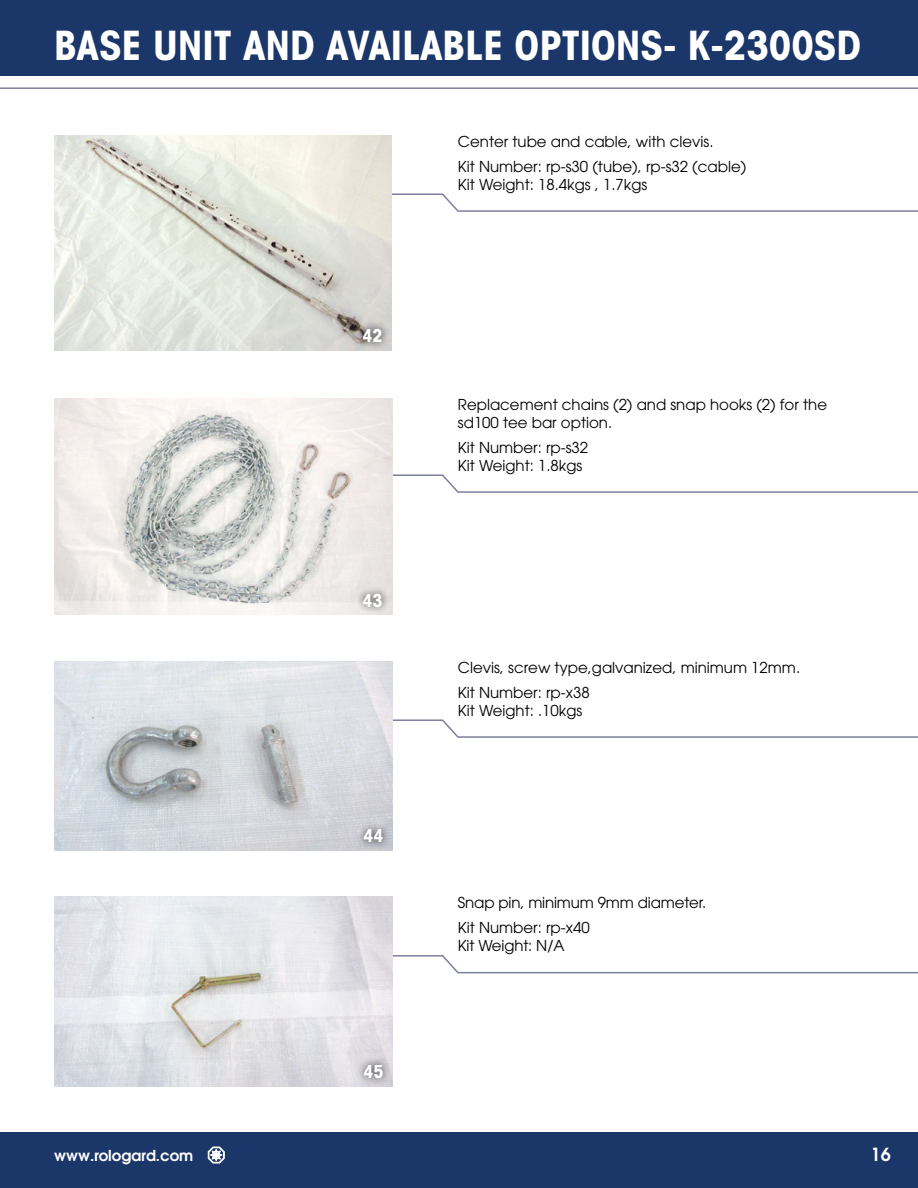
<style>
.page{position:relative;width:918px;height:1188px;background:#fff}
.page>*{position:absolute;margin:0;border:0;box-sizing:border-box;transform-origin:0 0}
.t1{font:700 condensed 40.5px "Avant Garde";color:#fff}
.t2{font:700 condensed 18px "Avant Garde";color:#fff}
.t3{font:600 18px "Avant Garde";color:#fff}
.t4{font:15px/24.8px "Avant Garde";color:#000}
.t5{font:600 15px "Avant Garde";color:#fff}
</style>
<div class="page">
<div style="left:0;top:1132px;width:918px;height:56px;background:#1b3668"></div>
<svg style="left:208px;top:1147px;width:17px;height:16px"></svg>
<div style="left:0;top:0;width:918px;height:76px;background:#1b3668"></div>
<hr style="left:0;top:87px;width:918px;height:2px;background:#7c7e9f">
<svg style="left:392px;top:193px;width:526px;height:19px"></svg>
<img style="left:54px;top:135px;width:338px;height:215px">
<svg style="left:392px;top:474px;width:526px;height:20px"></svg>
<img style="left:54px;top:398px;width:338px;height:217px">
<svg style="left:393px;top:719px;width:525px;height:19px"></svg>
<img style="left:54px;top:661px;width:339px;height:190px">
<svg style="left:393px;top:955px;width:525px;height:19px"></svg>
<img style="left:54px;top:897px;width:339px;height:189px">
<div style="left:355px;top:321px;width:34px;height:29px;background:#000;opacity:.75"></div>
<div style="left:355px;top:586px;width:35px;height:28px;background:#000;opacity:.75"></div>
<div style="left:356px;top:821px;width:34px;height:29px;background:#000;opacity:.75"></div>
<div style="left:356px;top:1056px;width:35px;height:30px;background:#000;opacity:.75"></div>
<h1 class="t1" style="left:54px;top:19px;width:809px">BASE UNIT AND AVAILABLE OPTIONS- K-2300SD</h1>
<p class="t2" style="left:362px;top:324px;width:22px">42</p>
<p class="t2" style="left:362px;top:589px;width:22px">43</p>
<p class="t2" style="left:363px;top:824px;width:22px">44</p>
<p class="t2" style="left:363px;top:1060px;width:22px">45</p>
<p class="t4" style="left:458px;top:129px;width:290px">Center tube and cable, with clevis.<br>Kit Number: rp-s30 (tube), rp-s32 (cable)</p>
<p class="t4" style="left:458px;top:172px;width:191px">Kit Weight: 18.4kgs , 1.7kgs</p>
<p class="t4" style="left:458px;top:395px;width:371px;line-height:18px">Replacement chains (2) and snap hooks (2) for the sd100 tee bar option.</p>
<p class="t4" style="left:458px;top:438px;width:132px;line-height:18px">Kit Number: rp-s32<br>Kit Weight: 1.8kgs</p>
<p class="t4" style="left:458px;top:655px;width:344px">Clevis, screw type,galvanized, minimum 12mm.<br>Kit Number: rp-x38</p>
<p class="t4" style="left:458px;top:698px;width:126px">Kit Weight: .10kgs</p>
<p class="t4" style="left:458px;top:891px;width:250px">Snap pin, minimum 9mm diameter.<br>Kit Number: rp-x40</p>
<p class="t4" style="left:458px;top:933px;width:108px">Kit Weight: N/A</p>
<p class="t5" style="left:54px;top:1146px;width:141px">www.rologard.com</p>
<p class="t3" style="left:871px;top:1143px;width:22px">16</p>
</div>
